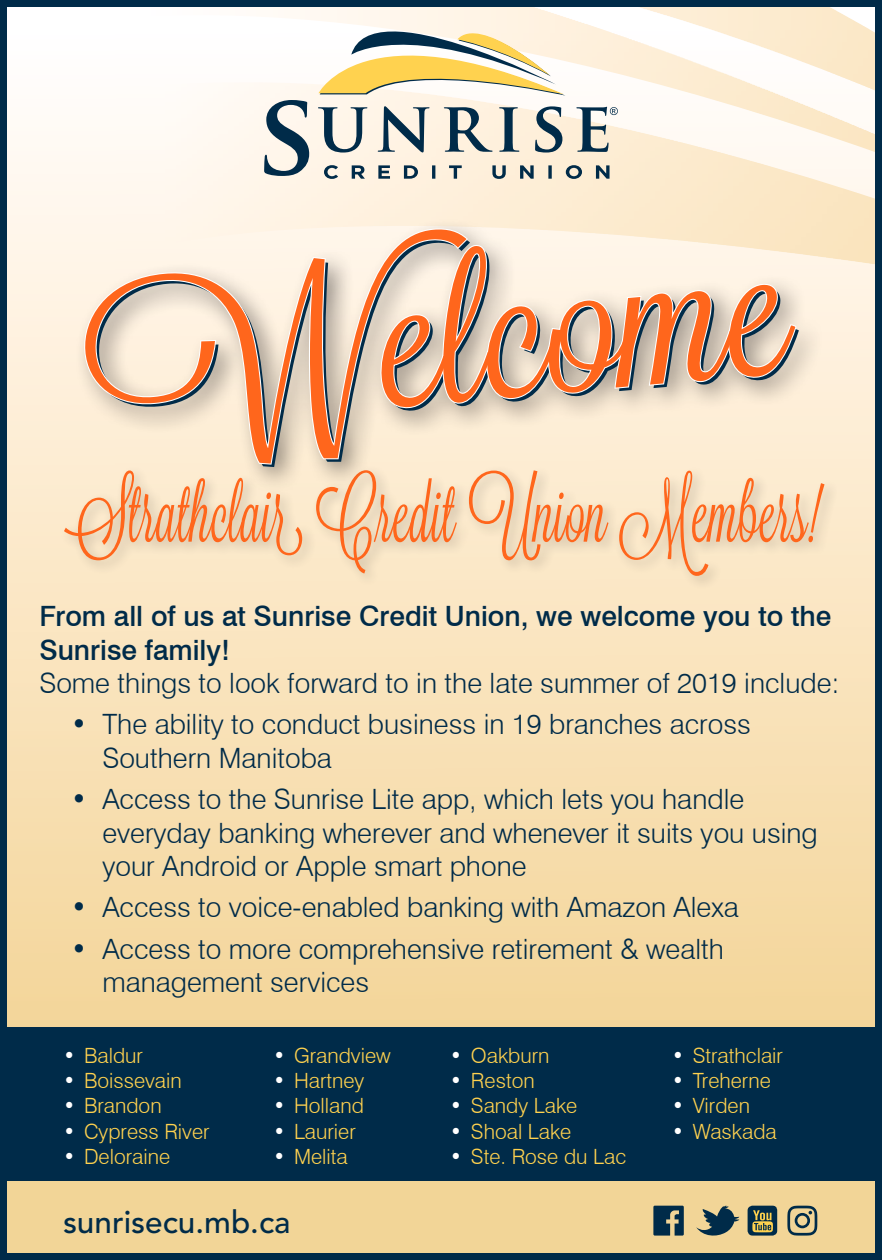
<style>
.page{position:relative;width:882px;height:1260px;background:#fff}
.page>*{position:absolute;margin:0;border:0;box-sizing:border-box;transform-origin:0 0}
.t1{font:193.2px "Lavanderia";color:#002b49;scale:1.2 1}
.t2{font:80.5px "Lavanderia";color:#ff661c;scale:.8 1}
.t3{font:500 31.5px "Avenir";color:#002b49}
.t4{font:300 28px/33.6px "Swiss 721 BT";color:#002b49}
.t5{font:500 28px/33.6px "Swiss 721 BT";color:#002b49}
.t6{font:300 21px "Swiss 721 BT";color:#ffd24f}
.s1{font-weight:300}
.s2{color:#fff}
</style>
<div class="page">
<img style="left:8px;top:8px;width:866px;height:147px">
<img style="left:613px;top:8px;width:261px;height:85px">
<div style="left:0;top:1027px;width:882px;height:154px;background:#002b49"></div>
<div style="left:8px;top:1181px;width:866px;height:71px;background:#f2d597"></div>
<svg style="left:264px;top:32px;width:354px;height:147px"></svg>
<div style="left:748px;top:1206px;width:30px;height:30px;background:#002b49;border-radius:5px"></div>
<svg style="left:653px;top:1206px;width:31px;height:30px"></svg>
<svg style="left:696px;top:1205px;width:43px;height:33px"></svg>
<svg style="left:752px;top:1210px;width:21px;height:22px"></svg>
<svg style="left:787px;top:1206px;width:30px;height:30px"></svg>
<div style="left:59px;top:464px;width:780px;height:126px;background:#231f20;opacity:.25"></div>
<div style="left:74px;top:218px;width:750px;height:276px;background:#231f20;opacity:.6"></div>
<svg style="left:57px;top:228px;width:413px;height:238px"></svg>
<svg style="left:380px;top:245px;width:417px;height:164px"></svg>
<div style="left:0;top:0;width:882px;height:1260px;border:7px solid #002b49"></div>
<p class="t1" style="left:77px;top:258px;width:592px;rotate:-5deg">Welcome</p>
<p class="t2" style="left:64px;top:467px;width:944px">Strathclair Credit Union Members!</p>
<p class="t5" style="left:39px;top:599px;width:802px">From all of us at Sunrise Credit Union, we welcome you to the<br>Sunrise family!<br><span class="s1">Some things to look forward to in the late summer of 2019 include:</span></p>
<p class="t4" style="left:102px;top:707px;width:650px;text-indent:-32px">• The ability to conduct business in 19 branches across<br>Southern Manitoba</p>
<p class="t4" style="left:102px;top:782px;width:717px;text-indent:-32px">• Access to the Sunrise Lite app, which lets you handle everyday banking wherever and whenever it suits you using your Android or Apple smart phone</p>
<p class="t4" style="left:71px;top:890px;width:670px">• Access to voice-enabled banking with Amazon Alexa</p>
<p class="t4" style="left:102px;top:932px;width:623px;text-indent:-32px">• Access to more comprehensive retirement &amp; wealth management services</p>
<p class="t6" style="left:63px;top:1043px;width:82px"><span class="s2">•</span> Baldur</p>
<p class="t6" style="left:63px;top:1068px;width:120px"><span class="s2">•</span> Boissevain</p>
<p class="t6" style="left:63px;top:1093px;width:100px"><span class="s2">•</span> Brandon</p>
<p class="t6" style="left:63px;top:1118px;width:148px"><span class="s2">•</span> Cypress River</p>
<p class="t6" style="left:63px;top:1144px;width:109px"><span class="s2">•</span> Deloraine</p>
<p class="t6" style="left:273px;top:1043px;width:119px"><span class="s2">•</span> Grandview</p>
<p class="t6" style="left:273px;top:1068px;width:93px"><span class="s2">•</span> Hartney</p>
<p class="t6" style="left:273px;top:1093px;width:92px"><span class="s2">•</span> Holland</p>
<p class="t6" style="left:273px;top:1118px;width:84px"><span class="s2">•</span> Laurier</p>
<p class="t6" style="left:273px;top:1144px;width:76px"><span class="s2">•</span> Melita</p>
<p class="t3" style="left:63px;top:1204px;width:229px">sunrisecu.mb.ca</p>
<p class="t6" style="left:450px;top:1043px;width:101px"><span class="s2">•</span> Oakburn</p>
<p class="t6" style="left:450px;top:1068px;width:86px"><span class="s2">•</span> Reston</p>
<p class="t6" style="left:450px;top:1093px;width:129px"><span class="s2">•</span> Sandy Lake</p>
<p class="t6" style="left:450px;top:1118px;width:123px"><span class="s2">•</span> Shoal Lake</p>
<p class="t6" style="left:450px;top:1144px;width:178px"><span class="s2">•</span> Ste. Rose du Lac</p>
<p class="t6" style="left:672px;top:1043px;width:113px"><span class="s2">•</span> Strathclair</p>
<p class="t6" style="left:672px;top:1068px;width:101px"><span class="s2">•</span> Treherne</p>
<p class="t6" style="left:672px;top:1093px;width:80px"><span class="s2">•</span> Virden</p>
<p class="t6" style="left:672px;top:1118px;width:107px"><span class="s2">•</span> Waskada</p>
</div>
